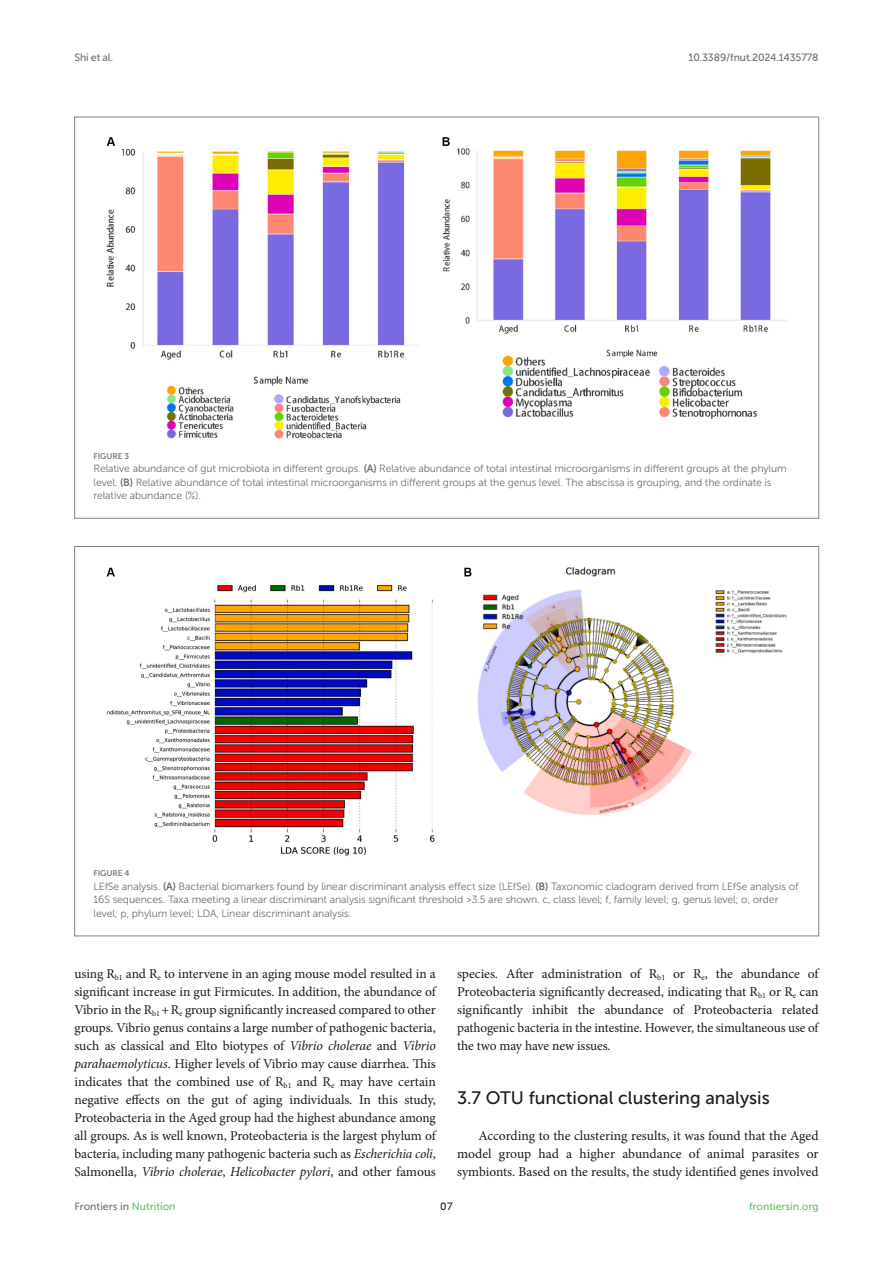
<style>
.page{position:relative;width:893px;height:1263px;background:#fff}
.page>*{position:absolute;margin:0;border:0;box-sizing:border-box;transform-origin:0 0}
.HEAD_2{font:18px "Museo Sans 500";color:#1b1c1b}
.TEXT_FLUSH{font:13.5px/18px "Minion Pro";letter-spacing:-.005em;color:#1b1c1b;text-align:justify}
.FIG_LEG{font:10.5px/13.5px "Museo Sans 300";letter-spacing:-.01em;color:#706f70}
.t1{font:10.5px "Museo Sans 500";letter-spacing:-.015em;color:#706f70}
.t2{font:10.5px "Museo Sans 500";color:#65c161}
.t3{font:10.5px "Museo Sans 500";color:#1b1c1b}
.FIG_HD{font:8.25px "Museo Sans 700";letter-spacing:-.01em;color:#7e7f7f}
.s1{font-family:"Museo Sans 700"}
.s2{font-style:italic}
.s3{color:#65c161}
</style>
<div class="page">
<img style="left:106px;top:137px;width:680px;height:302px">
<img style="left:106px;top:567px;width:681px;height:289px">
<p class="t1" style="left:74px;top:51px;width:40px">Shi et al.</p>
<p class="t1" style="left:688px;top:51px;width:132px">10.3389/fnut.2024.1435778</p>
<p class="FIG_HD" style="left:94px;top:451px;width:37px">FIGURE 3</p>
<p class="FIG_LEG" style="left:94px;top:462px;width:695px">Relative abundance of gut microbiota in different groups. <span class="s1">(A)</span> Relative abundance of total intestinal microorganisms in different groups at the phylum level. <span class="s1">(B)</span> Relative abundance of total intestinal microorganisms in different groups at the genus level. The abscissa is grouping, and the ordinate is relative abundance (%).</p>
<p class="FIG_HD" style="left:94px;top:869px;width:37px">FIGURE 4</p>
<p class="FIG_LEG" style="left:94px;top:880px;width:706px">LEfSe analysis. <span class="s1">(A)</span> Bacterial biomarkers found by linear discriminant analysis effect size (LEfSe). <span class="s1">(B)</span> Taxonomic cladogram derived from LEfSe analysis of<br>16S sequences. Taxa meeting a linear discriminant analysis significant threshold &gt;3.5 are shown. c, class level; f, family level; g, genus level; o, order level; p, phylum level; LDA, Linear discriminant analysis.</p>
<p class="TEXT_FLUSH" style="left:74px;top:965px;width:363px">using R<sub>b1</sub> and R<sub>e</sub> to intervene in an aging mouse model resulted in a significant increase in gut Firmicutes. In addition, the abundance of Vibrio in the R<sub>b1</sub> +R<sub>e</sub> group significantly increased compared to other groups. Vibrio genus contains a large number of pathogenic bacteria, such as classical and Elto biotypes of <span class="s2">Vibrio cholerae</span> and <span class="s2">Vibrio parahaemolyticus</span>. Higher levels of Vibrio may cause diarrhea. This indicates that the combined use of R<sub>b1</sub> and R<sub>e</sub> may have certain negative effects on the gut of aging individuals. In this study, Proteobacteria in the Aged group had the highest abundance among all groups. As is well known, Proteobacteria is the largest phylum of bacteria, including many pathogenic bacteria such as <span class="s2">Escherichia coli</span>, Salmonella, <span class="s2">Vibrio cholerae</span>, <span class="s2">Helicobacter pylori</span>, and other famous</p>
<p class="TEXT_FLUSH" style="left:457px;top:965px;width:363px">species. After administration of R<sub>b1</sub> or R<sub>e</sub>, the abundance of Proteobacteria significantly decreased, indicating that R<sub>b1</sub> or R<sub>e</sub> can significantly inhibit the abundance of Proteobacteria related pathogenic bacteria in the intestine. However, the simultaneous use of the two may have new issues.</p>
<p class="HEAD_2" style="left:457px;top:1088px;width:314px">3.7 OTU functional clustering analysis</p>
<p class="TEXT_FLUSH" style="left:457px;top:1127px;width:363px;text-indent:21px">According to the clustering results, it was found that the Aged model group had a higher abundance of animal parasites or symbionts. Based on the results, the study identified genes involved</p>
<p class="t1" style="left:74px;top:1200px;width:103px">Frontiers in <span class="s3">Nutrition</span></p>
<p class="t3" style="left:440px;top:1200px;width:14px">07</p>
<p class="t2" style="left:749px;top:1200px;width:71px">frontiersin.org</p>
</div>
